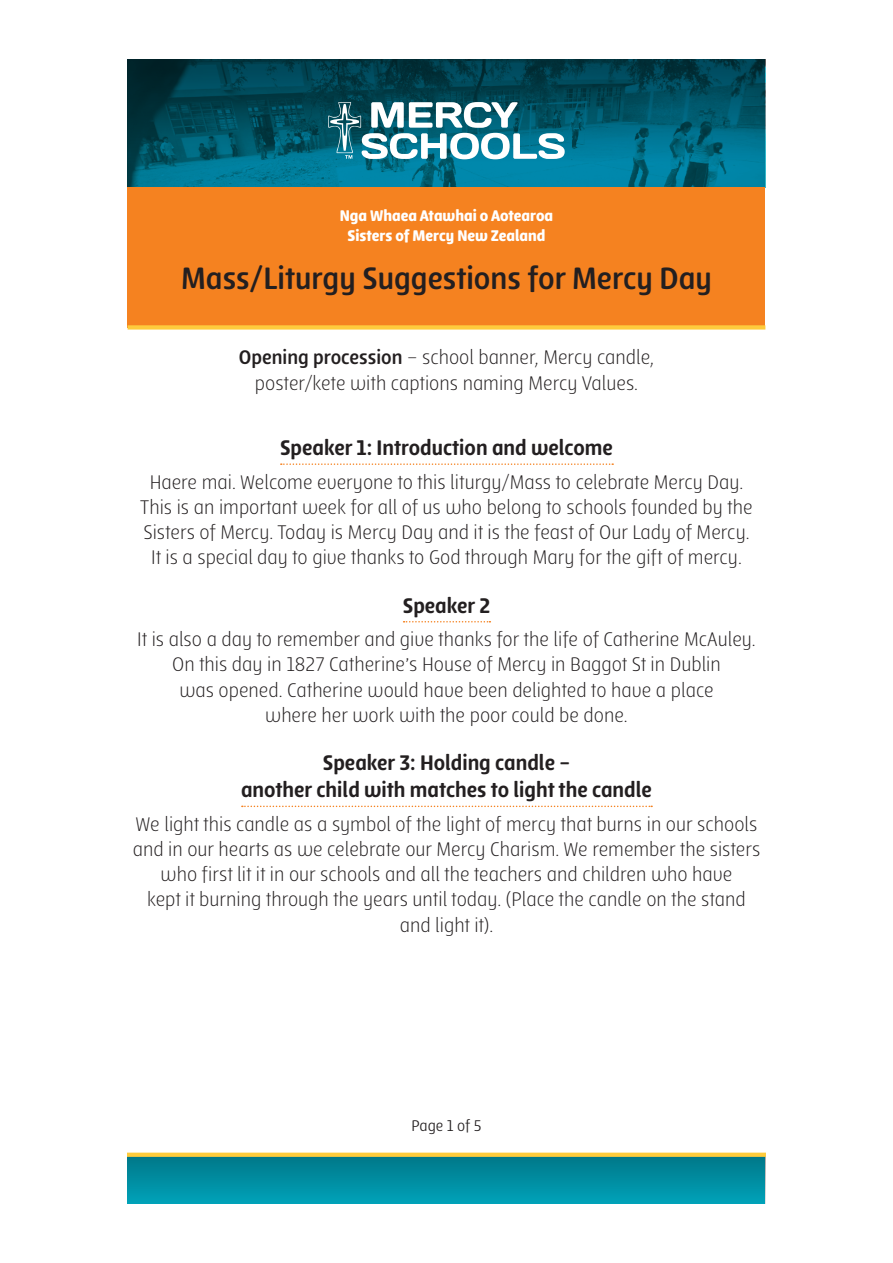
<style>
.page{position:relative;width:893px;height:1263px;background:#fff}
.page>*{position:absolute;margin:0;border:0;box-sizing:border-box;transform-origin:0 0}
.t1{font:700 33px "Lolita";color:#231f20}
.subhead{font:800 22.5px/27px "Lolita";color:#231f20;text-align:center}
.t2{font:300 21px/25.2px "Lolita";color:#231f20;text-align:center}
.t3{font:16.5px/19.8px "Lolita Ultra";color:#fff;text-align:center}
.t4{font:16.5px "Lolita";letter-spacing:-.005em;color:#231f20}
.s1{font-weight:700}
</style>
<div class="page">
<svg style="left:128px;top:60px;width:637px;height:127px;background:#00586c"></svg>
<div style="left:128px;top:187px;width:637px;height:140px;background:#f58220"></div>
<div style="left:128px;top:325px;width:637px;height:5px;background:#fecb3c"></div>
<svg style="left:128px;top:1157px;width:637px;height:46px;background:#008ca0"></svg>
<div style="left:128px;top:1152px;width:637px;height:5px;background:#fecb3c"></div>
<svg style="left:328px;top:102px;width:237px;height:57px"></svg>
<svg style="left:281px;top:463px;width:332px;height:2px"></svg>
<svg style="left:404px;top:621px;width:86px;height:1px"></svg>
<svg style="left:242px;top:806px;width:410px;height:1px"></svg>
<p class="t3" style="left:340px;top:205px;width:215px">Nga Whaea Atawhai o Aotearoa<br>Sisters of Mercy New Zealand</p>
<p class="t1" style="left:181px;top:259px;width:532px">Mass/Liturgy Suggestions for Mercy Day</p>
<p class="t2" style="left:239px;top:345px;width:417px"><span class="s1">Opening procession</span> – school banner, Mercy candle, poster/kete with captions naming Mercy Values.</p>
<p class="subhead" style="left:280px;top:434px;width:334px">Speaker 1: Introduction and welcome</p>
<p class="t2" style="left:140px;top:469px;width:614px">Haere mai. Welcome everyone to this liturgy/Mass to celebrate Mercy Day.<br>This is an important week for all of us who belong to schools founded by the Sisters of Mercy. Today is Mercy Day and it is the feast of Our Lady of Mercy.<br>It is a special day to give thanks to God through Mary for the gift of mercy.</p>
<p class="subhead" style="left:403px;top:591px;width:89px">Speaker 2</p>
<p class="t2" style="left:137px;top:626px;width:620px">It is also a day to remember and give thanks for the life of Catherine McAuley.<br>On this day in 1827 Catherine’s House of Mercy in Baggot St in Dublin<br>was opened. Catherine would have been delighted to have a place<br>where her work with the poor could be done.</p>
<p class="subhead" style="left:241px;top:749px;width:412px">Speaker 3: Holding candle –<br>another child with matches to light the candle</p>
<p class="t2" style="left:133px;top:811px;width:629px">We light this candle as a symbol of the light of mercy that burns in our schools and in our hearts as we celebrate our Mercy Charism. We remember the sisters who first lit it in our schools and all the teachers and children who have<br>kept it burning through the years until today. (Place the candle on the stand and light it).</p>
<p class="t4" style="left:411px;top:1116px;width:72px">Page 1 of 5</p>
</div>
